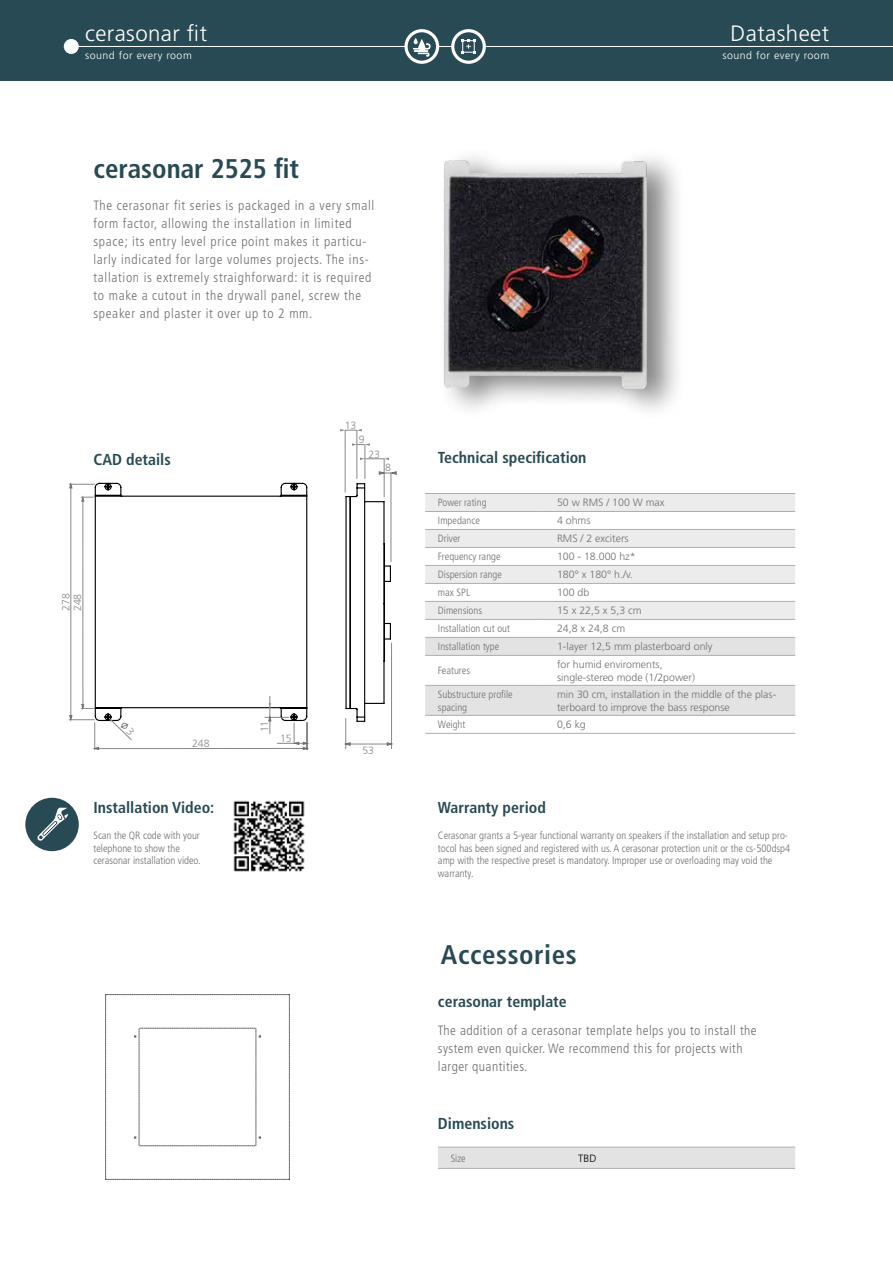
<style>
.page{position:relative;width:893px;height:1263px;background:#fff}
.page>*{position:absolute;margin:0;border:0;box-sizing:border-box;transform-origin:0 0}
.t1{font:700 condensed 27px "Frutiger LT Std";color:#284a54}
.t2{font:700 condensed 27px "Frutiger LT Std";letter-spacing:.02em;color:#284a54}
.t3{font:300 22.2px "Frutiger LT Std";letter-spacing:.02em;color:#fff}
.t4{font:700 condensed 15.9px "Frutiger LT Std";color:#284a54}
.t5{font:300 condensed 13.5px/18px "Frutiger LT Std";letter-spacing:.05em;color:#706f6f}
.t6{font:300 condensed 13.5px/18px "Frutiger LT Std";letter-spacing:.03em;color:#706f6f}
.t7{font:300 condensed 10.65px/12.8px "Frutiger LT Std";color:#706f6f}
.t8{font:300 10.65px/12.8px "Frutiger LT Std";color:#706f6f}
.t9{font:300 10.65px "Frutiger LT Std";letter-spacing:.05em;color:#fff}
.t10{font:300 10.65px "Frutiger LT Std";color:#000}
.t11{font:300 10.5px/11.7px "Frutiger LT Std";color:#878787}
</style>
<div class="page">
<svg style="left:94px;top:482px;width:214px;height:214px"></svg>
<hr style="left:71px;top:486px;width:1px;height:231px;background:#878787">
<hr style="left:83px;top:499px;width:1px;height:206px;background:#878787">
<svg style="left:81px;top:496px;width:12px;height:6px"></svg>
<svg style="left:69px;top:482px;width:25px;height:6px"></svg>
<div style="left:0;top:0;width:893px;height:81px;background:#284a54"></div>
<hr style="left:72px;top:46px;width:821px;height:1px;background:#fff">
<div style="left:65px;top:40px;width:13px;height:13px;background:#fff;border-radius:50%"></div>
<div style="left:64px;top:39px;width:15px;height:15px;border:2px solid #fff;border-radius:50%"></div>
<svg style="left:406px;top:31px;width:32px;height:31px"></svg>
<div style="left:404px;top:29px;width:35px;height:35px;border:3px solid #fff;border-radius:50%"></div>
<svg style="left:413px;top:38px;width:17px;height:18px"></svg>
<svg style="left:453px;top:31px;width:31px;height:31px"></svg>
<div style="left:451px;top:29px;width:35px;height:35px;border:3px solid #fff;border-radius:50%"></div>
<svg style="left:462px;top:39px;width:13px;height:14px"></svg>
<div style="left:425px;top:494px;width:370px;height:17px;background:#ececec"></div>
<svg style="left:425px;top:530px;width:370px;height:203px"></svg>
<svg style="left:425px;top:638px;width:370px;height:77px"></svg>
<hr style="left:425px;top:493px;width:115px;height:1px;background:#aeaeae">
<hr style="left:425px;top:511px;width:115px;height:1px;background:#aeaeae">
<hr style="left:425px;top:529px;width:115px;height:1px;background:#aeaeae">
<hr style="left:425px;top:547px;width:115px;height:1px;background:#aeaeae">
<hr style="left:425px;top:565px;width:115px;height:1px;background:#aeaeae">
<hr style="left:425px;top:583px;width:115px;height:1px;background:#aeaeae">
<hr style="left:425px;top:601px;width:115px;height:1px;background:#aeaeae">
<hr style="left:425px;top:619px;width:115px;height:1px;background:#aeaeae">
<hr style="left:425px;top:637px;width:115px;height:1px;background:#aeaeae">
<hr style="left:425px;top:655px;width:115px;height:1px;background:#aeaeae">
<hr style="left:425px;top:685px;width:115px;height:1px;background:#aeaeae">
<hr style="left:425px;top:715px;width:115px;height:1px;background:#aeaeae">
<hr style="left:425px;top:733px;width:115px;height:1px;background:#aeaeae">
<hr style="left:540px;top:493px;width:255px;height:1px;background:#aeaeae">
<hr style="left:540px;top:511px;width:255px;height:1px;background:#aeaeae">
<hr style="left:540px;top:529px;width:255px;height:1px;background:#aeaeae">
<hr style="left:540px;top:547px;width:255px;height:1px;background:#aeaeae">
<hr style="left:540px;top:565px;width:255px;height:1px;background:#aeaeae">
<hr style="left:540px;top:583px;width:255px;height:1px;background:#aeaeae">
<hr style="left:540px;top:601px;width:255px;height:1px;background:#aeaeae">
<hr style="left:540px;top:619px;width:255px;height:1px;background:#aeaeae">
<hr style="left:540px;top:637px;width:255px;height:1px;background:#aeaeae">
<hr style="left:540px;top:655px;width:255px;height:1px;background:#aeaeae">
<hr style="left:540px;top:685px;width:255px;height:1px;background:#aeaeae">
<hr style="left:540px;top:715px;width:255px;height:1px;background:#aeaeae">
<hr style="left:540px;top:733px;width:255px;height:1px;background:#aeaeae">
<div style="left:437px;top:146px;width:250px;height:275px;background:#000;opacity:.5"></div>
<img style="left:442px;top:157px;width:209px;height:235px">
<svg style="left:345px;top:483px;width:47px;height:239px"></svg>
<hr style="left:345px;top:430px;width:1px;height:62px;background:#878787">
<hr style="left:357px;top:430px;width:1px;height:49px;background:#878787">
<hr style="left:365px;top:444px;width:1px;height:35px;background:#878787">
<hr style="left:384px;top:458px;width:1px;height:39px;background:#878787">
<hr style="left:391px;top:473px;width:1px;height:89px;background:#878787">
<svg style="left:340px;top:429px;width:22px;height:2px"></svg>
<svg style="left:352px;top:443px;width:18px;height:3px"></svg>
<svg style="left:360px;top:457px;width:29px;height:3px"></svg>
<svg style="left:379px;top:471px;width:18px;height:4px"></svg>
<hr style="left:391px;top:643px;width:1px;height:106px;background:#878787">
<hr style="left:345px;top:718px;width:1px;height:31px;background:#878787">
<hr style="left:349px;top:744px;width:40px;height:1px;background:#878787">
<svg style="left:387px;top:742px;width:6px;height:4px"></svg>
<svg style="left:344px;top:742px;width:7px;height:4px"></svg>
<img style="left:233px;top:800px;width:72px;height:72px">
<div style="left:25px;top:798px;width:54px;height:53px;background:#284a54;border-radius:50%"></div>
<svg style="left:37px;top:808px;width:31px;height:33px"></svg>
<div style="left:438px;top:1148px;width:357px;height:20px;background:#e3e3e3"></div>
<hr style="left:438px;top:1147px;width:128px;height:1px;background:#aeaeae">
<hr style="left:566px;top:1147px;width:229px;height:1px;background:#aeaeae">
<hr style="left:438px;top:1168px;width:128px;height:1px;background:#aeaeae">
<hr style="left:566px;top:1168px;width:229px;height:1px;background:#aeaeae">
<img style="left:105px;top:995px;width:185px;height:184px">
<svg style="left:69px;top:696px;width:240px;height:54px"></svg>
<h2 class="t3" style="left:85px;top:20px;width:124px">cerasonar fit</h2>
<p class="t9" style="left:85px;top:49px;width:108px">sound for every room</p>
<h1 class="t1" style="left:94px;top:152px;width:207px">cerasonar 2525 fit</h1>
<p class="t5" style="left:94px;top:196px;width:282px">The cerasonar fit series is packaged in a very small form factor, allowing the installation in limited space; its entry level price point makes it particu&shy;larly indicated for large volumes projects. The ins&shy;tallation is extremely straighforward: it is required to make a cutout in the drywall panel, screw the speaker and plaster it over up to 2 mm.</p>
<p class="t11" style="left:345px;top:420px;width:13px">13</p>
<p class="t11" style="left:359px;top:434px;width:7px">9</p>
<p class="t11" style="left:368px;top:448px;width:13px">23</p>
<h3 class="t4" style="left:94px;top:450px;width:79px">CAD details</h3>
<h3 class="t4" style="left:438px;top:448px;width:150px">Technical specification</h3>
<p class="t11" style="left:385px;top:462px;width:7px">8</p>
<h2 class="t3" style="left:731px;top:20px;width:100px">Datasheet</h2>
<p class="t9" style="left:722px;top:49px;width:108px">sound for every room</p>
<p class="t11" style="left:60px;top:611px;width:20px;rotate:-90deg">278<br>248</p>
<p class="t11" style="left:192px;top:738px;width:19px">248</p>
<h3 class="t4" style="left:94px;top:798px;width:122px">Installation Video:</h3>
<p class="t7" style="left:94px;top:829px;width:109px">Scan the QR code with your telephone to show the cerasonar installation video.</p>
<p class="t11" style="left:259px;top:732px;width:12px;rotate:-90deg">11</p>
<p class="t11" style="left:280px;top:733px;width:13px">15</p>
<p class="t11" style="left:362px;top:745px;width:13px">53</p>
<p class="t7" style="left:438px;top:496px;width:50px">Power rating</p>
<p class="t8" style="left:557px;top:496px;width:109px">50 w RMS / 100 W max</p>
<p class="t7" style="left:438px;top:514px;width:43px">Impedance</p>
<p class="t8" style="left:557px;top:514px;width:35px">4 ohms</p>
<p class="t7" style="left:438px;top:532px;width:24px">Driver</p>
<p class="t8" style="left:557px;top:532px;width:73px">RMS / 2 exciters</p>
<p class="t7" style="left:438px;top:550px;width:64px">Frequency range</p>
<p class="t8" style="left:557px;top:550px;width:80px">100 - 18.000 hz*</p>
<p class="t7" style="left:438px;top:568px;width:66px">Dispersion range</p>
<p class="t8" style="left:557px;top:568px;width:77px">180° x 180° h./v.</p>
<p class="t7" style="left:438px;top:586px;width:34px">max SPL</p>
<p class="t8" style="left:557px;top:586px;width:34px">100 db</p>
<p class="t7" style="left:438px;top:604px;width:46px">Dimensions</p>
<p class="t8" style="left:557px;top:604px;width:86px">15 x 22,5 x 5,3 cm</p>
<p class="t7" style="left:438px;top:622px;width:74px">Installation cut out</p>
<p class="t8" style="left:557px;top:622px;width:70px">24,8 x 24,8 cm</p>
<p class="t7" style="left:438px;top:640px;width:63px">Installation type</p>
<p class="t8" style="left:557px;top:640px;width:157px">1-layer 12,5 mm plasterboard only</p>
<p class="t7" style="left:438px;top:664px;width:34px">Features</p>
<p class="t8" style="left:557px;top:658px;width:139px">for humid enviroments, single-stereo mode (1/2power)</p>
<p class="t7" style="left:438px;top:688px;width:76px">Substructure profile spacing</p>
<p class="t8" style="left:557px;top:688px;width:221px">min 30 cm, installation in the middle of the plas&shy;terboard to improve the bass response</p>
<p class="t7" style="left:438px;top:718px;width:29px">Weight</p>
<p class="t8" style="left:557px;top:718px;width:30px">0,6 kg</p>
<h3 class="t4" style="left:438px;top:798px;width:109px">Warranty period</h3>
<p class="t7" style="left:438px;top:829px;width:354px">Cerasonar grants a 5-year functional warranty on speakers if the installation and setup pro&shy;tocol has been signed and registered with us. A cerasonar protection unit or the cs-500dsp4 amp with the respective preset is mandatory. Improper use or overloading may void the warranty.</p>
<h1 class="t2" style="left:441px;top:939px;width:137px">Accessories</h1>
<h3 class="t4" style="left:438px;top:992px;width:130px">cerasonar template</h3>
<p class="t6" style="left:438px;top:1021px;width:320px">The addition of a cerasonar template helps you to install the system even quicker. We recommend this for projects with larger quantities.</p>
<h3 class="t4" style="left:438px;top:1114px;width:78px">Dimensions</h3>
<p class="t7" style="left:451px;top:1152px;width:17px">Size</p>
<p class="t10" style="left:578px;top:1152px;width:20px">TBD</p>
</div>
